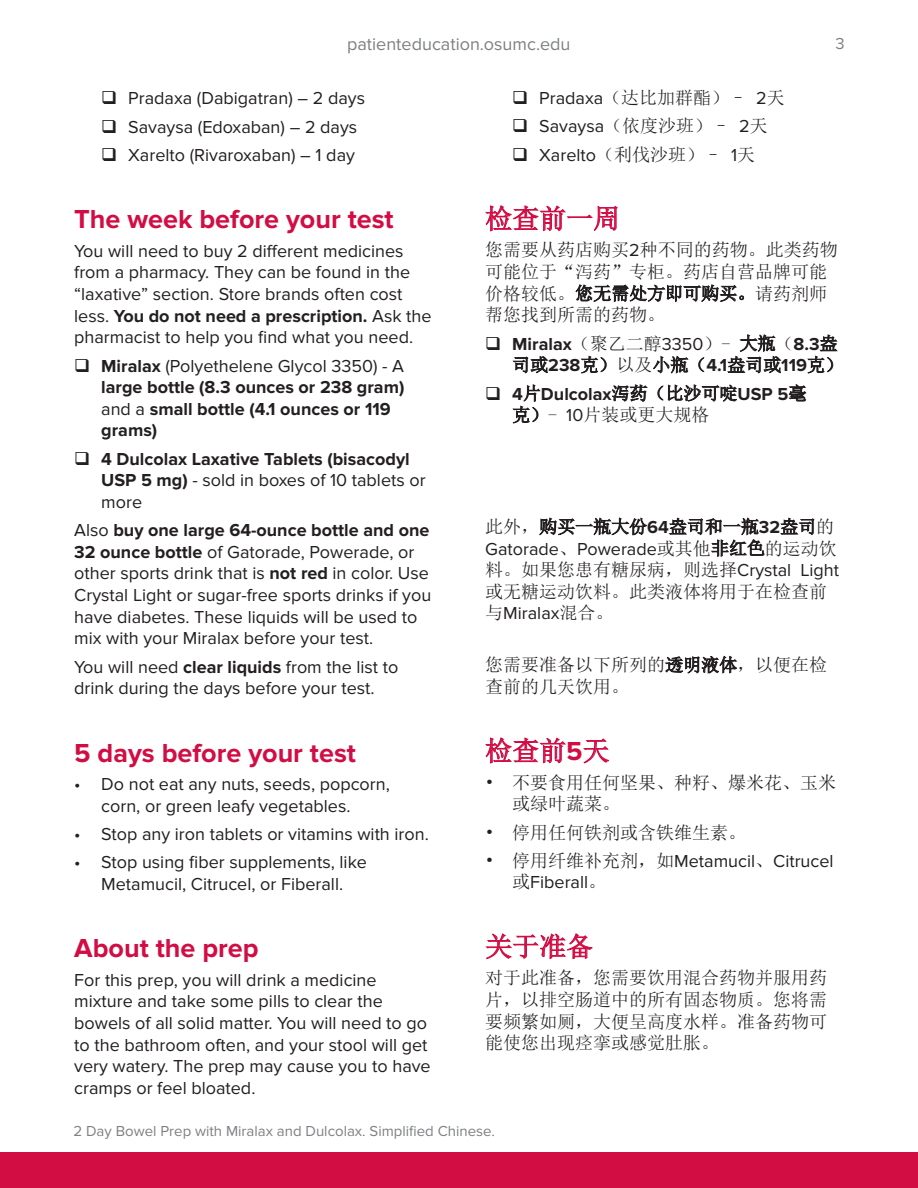
<style>
.page{position:relative;width:918px;height:1188px;background:#fff}
.page>*{position:absolute;margin:0;border:0;box-sizing:border-box;transform-origin:0 0}
.t1{font:700 27px "Proxima Nova";color:#d20d44}
.t2{font:27px "Sim Sun";color:#d20d44}
.t3{font:18px/21.6px "Proxima Nova";color:#231f20}
.t4{font:18px/21.6px "Sim Sun";color:#231f20}
.t5{font:700 18px/21.6px "Proxima Nova";color:#231f20}
.t6{font:18px "Proxima Nova";color:#7e8083}
.t7{font:16.5px "Proxima Nova";color:#7e8083}
.t8{font:15px "Proxima Nova";color:#7e8083}
.s1{font-weight:700}
.s2{font-weight:400}
.s3{font-family:"Proxima Nova"}
.s4{font-family:"Sim Sun"}
.s5{font-family:"Proxima Nova";font-weight:700}
</style>
<div class="page">
<div style="left:0;top:1152px;width:918px;height:36px;background:#d20d44"></div>
<svg style="left:486px;top:206px;width:131px;height:25px"></svg>
<svg style="left:576px;top:285px;width:168px;height:17px"></svg>
<svg style="left:513px;top:356px;width:35px;height:17px"></svg>
<svg style="left:581px;top:356px;width:25px;height:17px"></svg>
<svg style="left:653px;top:356px;width:35px;height:17px"></svg>
<svg style="left:699px;top:358px;width:5px;height:14px"></svg>
<svg style="left:728px;top:335px;width:53px;height:38px"></svg>
<svg style="left:808px;top:335px;width:29px;height:38px"></svg>
<svg style="left:612px;top:385px;width:35px;height:16px"></svg>
<svg style="left:658px;top:385px;width:79px;height:16px"></svg>
<svg style="left:789px;top:385px;width:17px;height:16px"></svg>
<svg style="left:513px;top:385px;width:27px;height:38px"></svg>
<svg style="left:540px;top:518px;width:107px;height:17px"></svg>
<svg style="left:781px;top:518px;width:33px;height:17px"></svg>
<svg style="left:670px;top:518px;width:94px;height:38px"></svg>
<svg style="left:666px;top:656px;width:71px;height:17px"></svg>
<svg style="left:486px;top:738px;width:79px;height:25px"></svg>
<svg style="left:584px;top:739px;width:25px;height:24px"></svg>
<svg style="left:486px;top:934px;width:106px;height:25px"></svg>
<p class="t6" style="left:347px;top:34px;width:225px">patienteducation.osumc.edu</p>
<p class="t7" style="left:835px;top:34px;width:11px">3</p>
<p class="t3" style="left:128px;top:88px;width:238px">Pradaxa (Dabigatran) – 2 days</p>
<p class="t3" style="left:128px;top:116px;width:231px">Savaysa (Edoxaban) – 2 days</p>
<p class="t3" style="left:128px;top:144px;width:228px">Xarelto (Rivaroxaban) – 1 day</p>
<p class="t1" style="left:74px;top:204px;width:321px">The week before your test</p>
<p class="t3" style="left:74px;top:240px;width:359px">You will need to buy 2 different medicines from a pharmacy. They can be found in the “laxative” section. Store brands often cost less. <span class="s1">You do not need a prescription.</span> Ask the pharmacist to help you find what you need.</p>
<p class="t5" style="left:101px;top:355px;width:305px">Miralax <span class="s2">(Polyethelene Glycol 3350) - A </span>large bottle (8.3 ounces or 238 gram) <span class="s2">and a</span> small bottle (4.1 ounces or 119 grams)</p>
<p class="t5" style="left:101px;top:448px;width:326px">4 Dulcolax Laxative Tablets (bisacodyl<br>USP 5 mg) <span class="s2">- sold in boxes of 10 tablets or more</span></p>
<p class="t3" style="left:74px;top:520px;width:359px">Also <span class="s1">buy one large 64-ounce bottle and one 32 ounce bottle</span> of Gatorade, Powerade, or other sports drink that is <span class="s1">not red</span> in color. Use Crystal Light or sugar-free sports drinks if you have diabetes. These liquids will be used to mix with your Miralax before your test.</p>
<p class="t3" style="left:74px;top:656px;width:326px">You will need <span class="s1">clear liquids</span> from the list to drink during the days before your test.</p>
<p class="t1" style="left:74px;top:737px;width:283px">5 days before your test</p>
<p class="t3" style="left:101px;top:774px;width:290px;text-indent:-27px">• Do not eat any nuts, seeds, popcorn, corn, or green leafy vegetables.</p>
<p class="t3" style="left:74px;top:823px;width:356px">• Stop any iron tablets or vitamins with iron.</p>
<p class="t3" style="left:74px;top:852px;width:294px;text-align:center">• Stop using fiber supplements, like<br>Metamucil, Citrucel, or Fiberall.</p>
<p class="t1" style="left:74px;top:933px;width:186px">About the prep</p>
<p class="t3" style="left:74px;top:969px;width:358px">For this prep, you will drink a medicine mixture and take some pills to clear the bowels of all solid matter. You will need to go to the bathroom often, and your stool will get very watery. The prep may cause you to have cramps or feel bloated.</p>
<p class="t4" style="left:539px;top:87px;width:247px"><span class="s3">Pradaxa</span>（达比加群酯）– <span class="s3">2</span>天</p>
<p class="t3" style="left:539px;top:116px;width:230px">Savaysa<span class="s4">（依度沙班）–</span> 2<span class="s4">天</span></p>
<p class="t3" style="left:539px;top:144px;width:218px">Xarelto<span class="s4">（利伐沙班）–</span> 1<span class="s4">天</span></p>
<p class="t2" style="left:485px;top:205px;width:136px">检查前一周</p>
<p class="t4" style="left:485px;top:239px;width:354px">您需要从药店购买<span class="s3">2</span>种不同的药物。此类药物可能位于“泻药”专柜。药店自营品牌可能价格较低。您无需处方即可购买。请药剂师帮您找到所需的药物。</p>
<p class="t4" style="left:512px;top:332px;width:332px"><span class="s5">Miralax</span>（聚乙二醇<span class="s3">3350</span>）- 大瓶（<span class="s5">8.3</span>盎司或<span class="s5">238</span>克）以及小瓶（<span class="s5">4.1</span>盎司或<span class="s5">119</span>克）</p>
<p class="t4" style="left:512px;top:382px;width:296px"><span class="s5">4</span>片<span class="s5">Dulcolax</span>泻药（比沙可啶<span class="s5">USP 5</span>毫克）- <span class="s3">10</span>片装或更大规格</p>
<p class="t4" style="left:485px;top:516px;width:355px">此外，购买一瓶大份<span class="s5">64</span>盎司和一瓶<span class="s5">32</span>盎司的<br><span class="s3">Gatorade</span>、<span class="s3">Powerade</span>或其他非红色的运动饮料。如果您患有糖尿病，则选择<span class="s3">Crystal Light</span>或无糖运动饮料。此类液体将用于在检查前与<span class="s3">Miralax</span>混合。</p>
<p class="t4" style="left:485px;top:654px;width:343px">您需要准备以下所列的透明液体，以便在检查前的几天饮用。</p>
<p class="t2" style="left:485px;top:737px;width:126px">检查前<span class="s5">5</span>天</p>
<p class="t4" style="left:512px;top:771px;width:325px;text-indent:-27px">• 不要食用任何坚果、种籽、爆米花、玉米或绿叶蔬菜。</p>
<p class="t4" style="left:485px;top:821px;width:262px">• 停用任何铁剂或含铁维生素。</p>
<p class="t3" style="left:512px;top:850px;width:323px;text-indent:-27px"><span class="s4">• 停用纤维补充剂，如</span>Metamucil<span class="s4">、</span>Citrucel<span class="s4">或</span>Fiberall<span class="s4">。</span></p>
<p class="t2" style="left:485px;top:933px;width:109px">关于准备</p>
<p class="t4" style="left:485px;top:967px;width:343px;text-align:justify">对于此准备，您需要饮用混合药物并服用药片，以排空肠道中的所有固态物质。您将需要频繁如厕，大便呈高度水样。准备药物可能使您出现痉挛或感觉肚胀。</p>
<p class="t8" style="left:73px;top:1122px;width:423px">2 Day Bowel Prep with Miralax and Dulcolax. Simplified Chinese.</p>
</div>
